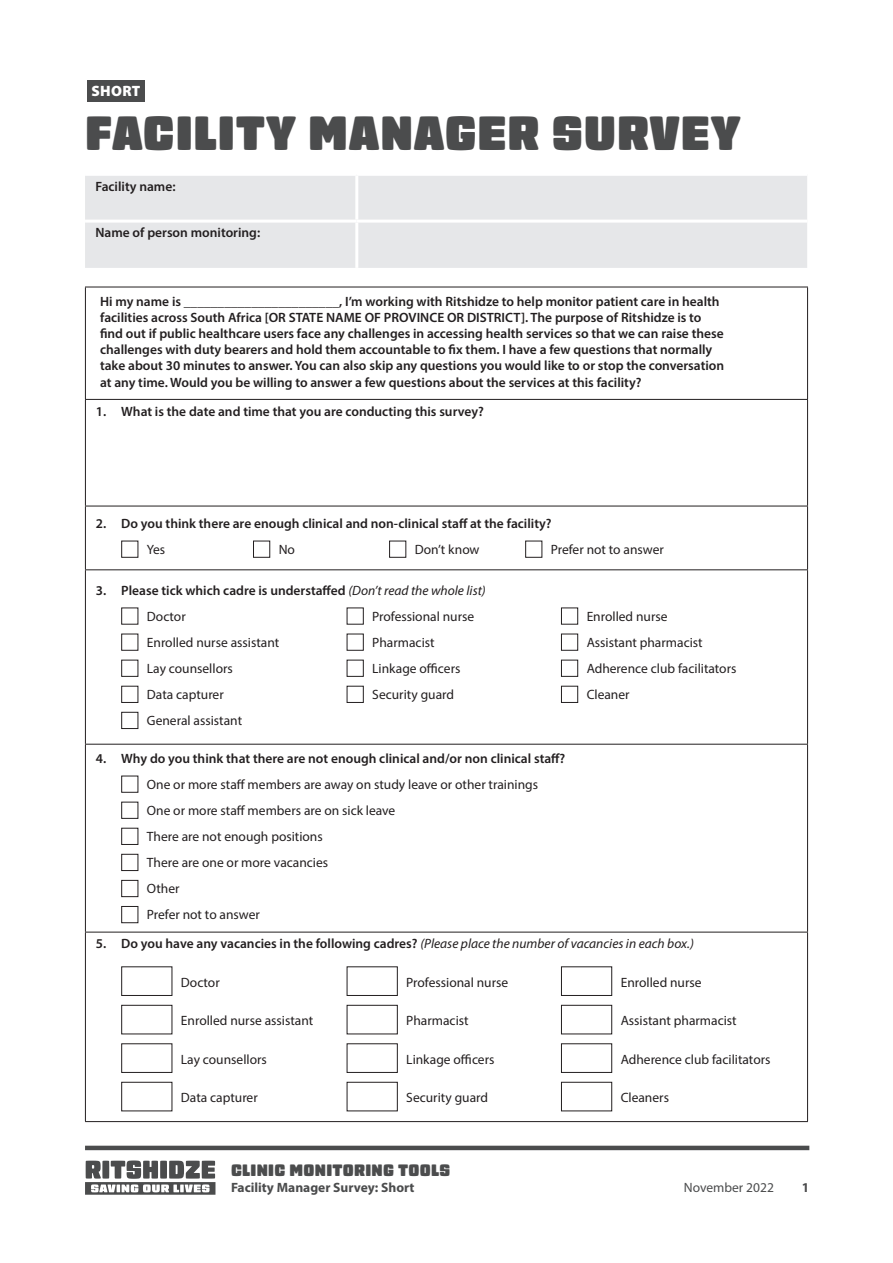
<style>
.page{position:relative;width:893px;height:1263px;background:#fff}
.page>*{position:absolute;margin:0;border:0;box-sizing:border-box;transform-origin:0 0}
._01_header{font:48px "Gigalypse";letter-spacing:.02em;color:#4b4c4d;scale:.85 1}
.t1{font:16.5px "Gigalypse";letter-spacing:.02em;color:#4b4c4d;scale:.85 1}
._01_header_PRE_block{font:900 15px "Myriad Pro";letter-spacing:.02em;color:#fff}
._01_body{font:600 13.5px/16.2px "Myriad Pro";color:#231f20}
._05_body_options{font:13.5px "Myriad Pro";color:#231f20}
._05_body_options_lon{font:13.5px "Myriad Pro";color:#231f20}
._05_body_option_shor{font:13.5px "Myriad Pro";color:#231f20}
.t2{font:700 13.5px "Myriad Pro";color:#4b4c4d}
.t3{font:13.5px "Myriad Pro";color:#4b4c4d}
.s1{font-weight:400;font-style:italic}
</style>
<div class="page">
<svg style="left:85px;top:1160px;width:130px;height:35px"></svg>
<hr style="left:85px;top:1146px;width:724px;height:4px;background:#4b4c4d">
<div style="left:87px;top:81px;width:58px;height:21px;background:#4b4c4d"></div>
<div style="left:85px;top:176px;width:722px;height:92px;background:#e6e7e9"></div>
<hr style="left:355px;top:176px;width:3px;height:44px;background:#fff">
<hr style="left:85px;top:220px;width:272px;height:3px;background:#fff">
<hr style="left:357px;top:220px;width:450px;height:3px;background:#fff">
<hr style="left:355px;top:223px;width:3px;height:45px;background:#fff">
<hr style="left:85px;top:569px;width:723px;height:1px;background:#231f20">
<hr style="left:85px;top:287px;width:723px;height:1px;background:#231f20">
<hr style="left:85px;top:287px;width:1px;height:112px;background:#231f20">
<hr style="left:807px;top:287px;width:1px;height:112px;background:#231f20">
<hr style="left:85px;top:399px;width:723px;height:1px;background:#231f20">
<hr style="left:85px;top:400px;width:1px;height:106px;background:#231f20">
<hr style="left:807px;top:400px;width:1px;height:106px;background:#231f20">
<hr style="left:85px;top:506px;width:723px;height:1px;background:#231f20">
<hr style="left:85px;top:506px;width:1px;height:63px;background:#231f20">
<hr style="left:807px;top:506px;width:1px;height:63px;background:#231f20">
<hr style="left:85px;top:570px;width:1px;height:174px;background:#231f20">
<hr style="left:807px;top:570px;width:1px;height:174px;background:#231f20">
<hr style="left:85px;top:744px;width:1px;height:188px;background:#231f20">
<hr style="left:807px;top:744px;width:1px;height:188px;background:#231f20">
<hr style="left:85px;top:1121px;width:723px;height:1px;background:#231f20">
<hr style="left:85px;top:744px;width:723px;height:1px;background:#231f20">
<hr style="left:85px;top:932px;width:723px;height:1px;background:#231f20">
<hr style="left:85px;top:932px;width:1px;height:189px;background:#231f20">
<hr style="left:807px;top:932px;width:1px;height:189px;background:#231f20">
<div style="left:121px;top:541px;width:17px;height:17px;border:1px solid #231f20"></div>
<div style="left:253px;top:541px;width:17px;height:17px;border:1px solid #231f20"></div>
<div style="left:389px;top:541px;width:17px;height:17px;border:1px solid #231f20"></div>
<div style="left:525px;top:541px;width:17px;height:17px;border:1px solid #231f20"></div>
<div style="left:561px;top:607px;width:17px;height:17px;border:1px solid #231f20"></div>
<div style="left:121px;top:634px;width:17px;height:17px;border:1px solid #231f20"></div>
<div style="left:347px;top:634px;width:17px;height:17px;border:1px solid #231f20"></div>
<div style="left:561px;top:634px;width:17px;height:17px;border:1px solid #231f20"></div>
<div style="left:121px;top:660px;width:17px;height:17px;border:1px solid #231f20"></div>
<div style="left:347px;top:660px;width:17px;height:17px;border:1px solid #231f20"></div>
<div style="left:561px;top:660px;width:17px;height:17px;border:1px solid #231f20"></div>
<div style="left:121px;top:686px;width:17px;height:17px;border:1px solid #231f20"></div>
<div style="left:347px;top:686px;width:17px;height:17px;border:1px solid #231f20"></div>
<div style="left:561px;top:686px;width:17px;height:17px;border:1px solid #231f20"></div>
<div style="left:121px;top:712px;width:17px;height:17px;border:1px solid #231f20"></div>
<div style="left:121px;top:776px;width:17px;height:17px;border:1px solid #231f20"></div>
<div style="left:121px;top:802px;width:17px;height:17px;border:1px solid #231f20"></div>
<div style="left:121px;top:828px;width:17px;height:17px;border:1px solid #231f20"></div>
<div style="left:121px;top:854px;width:17px;height:17px;border:1px solid #231f20"></div>
<div style="left:121px;top:880px;width:17px;height:17px;border:1px solid #231f20"></div>
<div style="left:121px;top:906px;width:17px;height:17px;border:1px solid #231f20"></div>
<div style="left:121px;top:966px;width:51px;height:30px;border:1px solid #231f20"></div>
<div style="left:347px;top:966px;width:51px;height:30px;border:1px solid #231f20"></div>
<div style="left:561px;top:966px;width:51px;height:30px;border:1px solid #231f20"></div>
<div style="left:121px;top:1005px;width:51px;height:29px;border:1px solid #231f20"></div>
<div style="left:347px;top:1005px;width:51px;height:29px;border:1px solid #231f20"></div>
<div style="left:561px;top:1005px;width:51px;height:29px;border:1px solid #231f20"></div>
<div style="left:121px;top:1043px;width:51px;height:30px;border:1px solid #231f20"></div>
<div style="left:347px;top:1043px;width:51px;height:30px;border:1px solid #231f20"></div>
<div style="left:561px;top:1043px;width:51px;height:30px;border:1px solid #231f20"></div>
<div style="left:121px;top:1082px;width:51px;height:29px;border:1px solid #231f20"></div>
<div style="left:347px;top:1082px;width:51px;height:29px;border:1px solid #231f20"></div>
<div style="left:561px;top:1082px;width:51px;height:29px;border:1px solid #231f20"></div>
<p class="_01_header_PRE_block" style="left:92px;top:81px;width:50px">SHORT</p>
<p class="_01_header" style="left:85px;top:104px;width:773px">FACILITY MANAGER SURVEY</p>
<p class="_01_body" style="left:95px;top:178px;width:82px">Facility name:</p>
<p class="_01_body" style="left:95px;top:224px;width:166px">Name of person monitoring:</p>
<p class="_01_body" style="left:100px;top:293px;width:626px">Hi my name is _______________________, I’m working with Ritshidze to help monitor patient care in health facilities across South Africa [OR STATE NAME OF PROVINCE OR DISTRICT]. The purpose of Ritshidze is to find out if public healthcare users face any challenges in accessing health services so that we can raise these challenges with duty bearers and hold them accountable to fix them. I have a few questions that normally take about 30 minutes to answer. You can also skip any questions you would like to or stop the conversation at any time. Would you be willing to answer a few questions about the services at this facility?</p>
<p class="_01_body" style="left:96px;top:403px;width:390px">1. What is the date and time that you are conducting this survey?</p>
<p class="_01_body" style="left:96px;top:515px;width:457px">2. Do you think there are enough clinical and non-clinical staff at the facility?</p>
<p class="_05_body_option_shor" style="left:147px;top:541px;width:20px">Yes</p>
<p class="_05_body_option_shor" style="left:279px;top:541px;width:18px">No</p>
<p class="_05_body_option_shor" style="left:415px;top:541px;width:66px">Don’t know</p>
<p class="_05_body_option_shor" style="left:551px;top:541px;width:115px">Prefer not to answer</p>
<p class="_01_body" style="left:96px;top:582px;width:391px">3. Please tick which cadre is understaffed <span class="s1">(Don’t read the whole list)</span></p>
<p class="_05_body_options" style="left:147px;top:608px;width:40px">Doctor</p>
<p class="_05_body_options" style="left:372px;top:608px;width:103px">Professional nurse</p>
<p class="_05_body_options" style="left:587px;top:608px;width:82px">Enrolled nurse</p>
<p class="_05_body_options" style="left:147px;top:634px;width:134px">Enrolled nurse assistant</p>
<p class="_05_body_options" style="left:372px;top:634px;width:64px">Pharmacist</p>
<p class="_05_body_options" style="left:587px;top:634px;width:118px">Assistant pharmacist</p>
<p class="_05_body_options" style="left:147px;top:660px;width:87px">Lay counsellors</p>
<p class="_05_body_options" style="left:372px;top:660px;width:90px">Linkage officers</p>
<p class="_05_body_options" style="left:587px;top:660px;width:151px">Adherence club facilitators</p>
<p class="_05_body_options" style="left:147px;top:686px;width:78px">Data capturer</p>
<p class="_05_body_options" style="left:372px;top:686px;width:83px">Security guard</p>
<p class="_05_body_options" style="left:587px;top:686px;width:44px">Cleaner</p>
<p class="_05_body_options" style="left:147px;top:712px;width:97px">General assistant</p>
<p class="_01_body" style="left:96px;top:750px;width:471px">4. Why do you think that there are not enough clinical and/or non clinical staff?</p>
<p class="_05_body_options" style="left:147px;top:776px;width:393px">One or more staff members are away on study leave or other trainings</p>
<p class="_05_body_options_lon" style="left:147px;top:802px;width:250px">One or more staff members are on sick leave</p>
<p class="_05_body_options_lon" style="left:147px;top:828px;width:177px">There are not enough positions</p>
<p class="_05_body_options_lon" style="left:147px;top:854px;width:183px">There are one or more vacancies</p>
<p class="_05_body_options_lon" style="left:147px;top:880px;width:34px">Other</p>
<p class="_05_body_options_lon" style="left:147px;top:906px;width:115px">Prefer not to answer</p>
<p class="_01_body" style="left:96px;top:935px;width:600px">5. Do you have any vacancies in the following cadres? <span class="s1">(Please place the number of vacancies in each box.)</span></p>
<p class="_05_body_options" style="left:181px;top:974px;width:40px">Doctor</p>
<p class="_05_body_options" style="left:406px;top:974px;width:103px">Professional nurse</p>
<p class="_05_body_options" style="left:621px;top:974px;width:82px">Enrolled nurse</p>
<p class="_05_body_options" style="left:181px;top:1012px;width:134px">Enrolled nurse assistant</p>
<p class="_05_body_options" style="left:406px;top:1012px;width:64px">Pharmacist</p>
<p class="_05_body_options" style="left:621px;top:1012px;width:118px">Assistant pharmacist</p>
<p class="_05_body_options" style="left:181px;top:1051px;width:87px">Lay counsellors</p>
<p class="_05_body_options" style="left:406px;top:1051px;width:90px">Linkage officers</p>
<p class="_05_body_options" style="left:621px;top:1051px;width:151px">Adherence club facilitators</p>
<p class="_05_body_options" style="left:181px;top:1089px;width:78px">Data capturer</p>
<p class="_05_body_options" style="left:406px;top:1089px;width:83px">Security guard</p>
<p class="_05_body_options" style="left:621px;top:1089px;width:50px">Cleaners</p>
<p class="t1" style="left:231px;top:1160px;width:259px">CLINIC MONITORING TOOLS</p>
<p class="t2" style="left:231px;top:1179px;width:185px">Facility Manager Survey: Short</p>
<p class="t3" style="left:684px;top:1179px;width:92px">November 2022</p>
<p class="t2" style="left:802px;top:1179px;width:9px">1</p>
</div>
